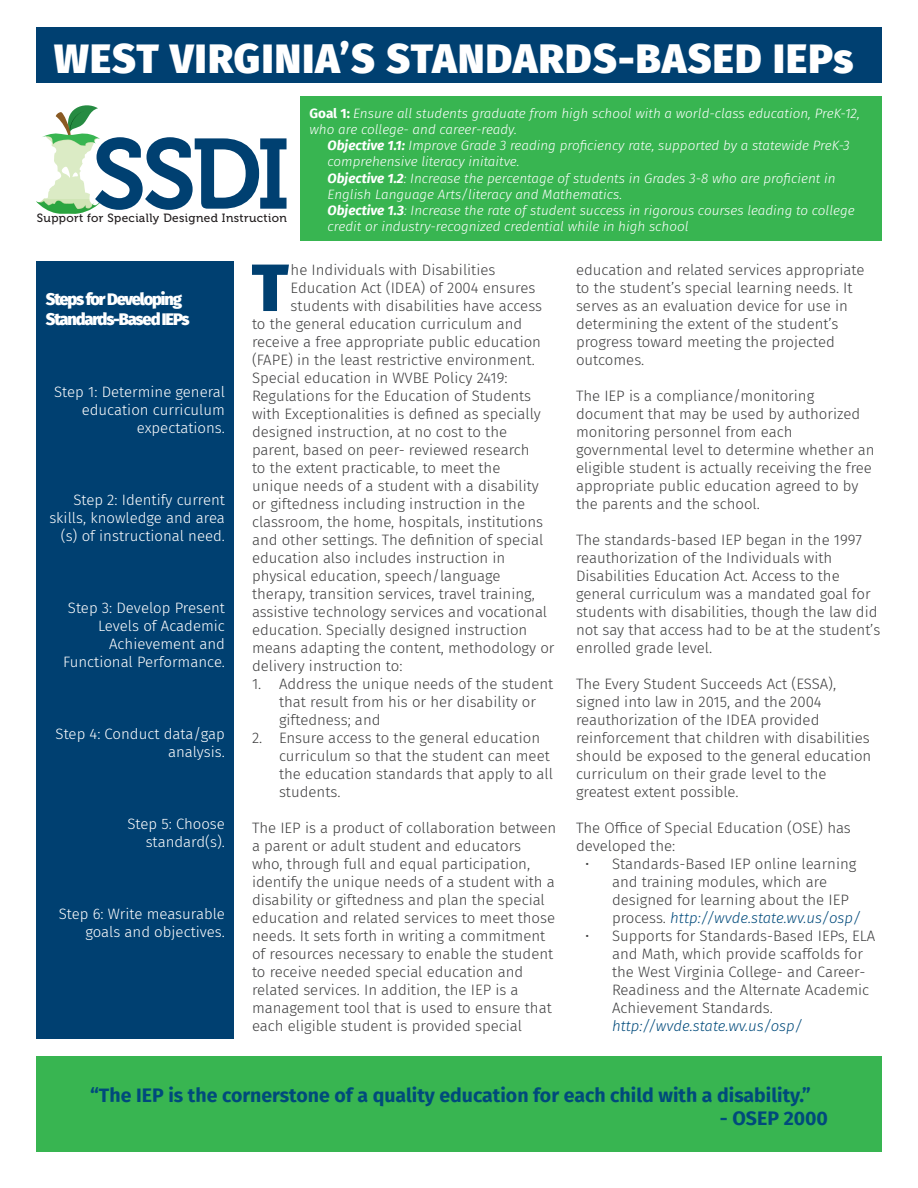
<style>
.page{position:relative;width:918px;height:1188px;background:#fff}
.page>*{position:absolute;margin:0;border:0;box-sizing:border-box;transform-origin:0 0}
.t1{font:99px "Museo 700";color:#004071}
.t2{font:900 66.75px "Fira Sans";color:#004071}
.t3{font:900 40.5px "Fira Sans";letter-spacing:.03em;color:#fff}
.t4{font:700 19.5px "Fira Sans";color:#004a7b}
.t5{font:900 16.5px/19.8px "Fira Sans";letter-spacing:-.07em;color:#fff}
.t6{font:300 15px/18px "Fira Sans";color:#3e3e3f}
.t7{font:300 15px/18px "Fira Sans";color:#fff;text-align:right}
.t8{font:italic 300 13.5px/16.2px "Fira Sans";color:#fff}
.t9{font:11.85px "Museo 500";letter-spacing:.03em;color:#231f20}
.s1{font-weight:700;font-style:normal}
.s2{font-weight:700}
.s3{font-style:italic;color:#004a7b}
</style>
<div class="page">
<svg style="left:37px;top:105px;width:66px;height:109px"></svg>
<div style="left:301px;top:96px;width:581px;height:144px;background:#38b551"></div>
<div style="left:36px;top:27px;width:846px;height:55px;background:#004071"></div>
<div style="left:36px;top:1057px;width:846px;height:95px;background:#38b551"></div>
<div style="left:37px;top:261px;width:197px;height:778px;background:#004071"></div>
<p class="t3" style="left:54px;top:22px;width:801px">WEST VIRGINIA’S STANDARDS-BASED IEPs</p>
<p class="t1" style="left:92px;top:119px;width:200px">SSDI</p>
<p class="t9" style="left:37px;top:212px;width:252px">Support for Specially Designed Instruction</p>
<p class="t8" style="left:310px;top:105px;width:552px"><span class="s1">Goal 1:</span> Ensure all students graduate from high school with a world-class education, PreK-12, who are college- and career-ready.</p>
<p class="t8" style="left:328px;top:137px;width:524px"><span class="s2">Objective 1.1:</span> Improve Grade 3 reading proficiency rate, supported by a statewide PreK-3 comprehensive literacy initaitve.</p>
<p class="t8" style="left:328px;top:170px;width:510px"><span class="s2">Objective 1.2</span>: Increase the percentage of students in Grades 3-8 who are proficient in<br>English Language Arts/literacy and Mathematics.</p>
<p class="t8" style="left:328px;top:202px;width:529px"><span class="s2">Objective 1.3</span>: Increase the rate of student success in rigorous courses leading to college credit or industry-recognized credential while in high school</p>
<p class="t5" style="left:46px;top:288px;width:145px">Steps for Developing<br>Standards-Based IEPs</p>
<p class="t7" style="left:54px;top:383px;width:172px">Step 1: Determine general education curriculum expectations.</p>
<p class="t7" style="left:49px;top:491px;width:177px">Step 2: Identify current skills, knowledge and area (s) of instructional need.</p>
<p class="t7" style="left:63px;top:599px;width:163px">Step 3: Develop Present<br>Levels of Academic<br>Achievement and<br>Functional Performance.</p>
<p class="t7" style="left:56px;top:725px;width:171px">Step 4: Conduct data/gap analysis.</p>
<p class="t7" style="left:127px;top:815px;width:99px">Step 5: Choose standard(s).</p>
<p class="t7" style="left:59px;top:905px;width:168px">Step 6: Write measurable goals and objectives.</p>
<p class="t2" style="left:252px;top:228px;width:38px">T</p>
<p class="t6" style="left:291px;top:261px;width:206px">he Individuals with Disabilities</p>
<p class="t6" style="left:291px;top:279px;width:246px">Education Act (IDEA) of 2004 ensures</p>
<p class="t6" style="left:291px;top:297px;width:253px">students with disabilities have access</p>
<p class="t6" style="left:252px;top:315px;width:272px">to the general education curriculum and</p>
<p class="t6" style="left:252px;top:333px;width:291px">receive a free appropriate public education</p>
<p class="t6" style="left:252px;top:351px;width:284px">(FAPE) in the least restrictive environment.</p>
<p class="t6" style="left:252px;top:369px;width:257px">Special education in WVBE Policy 2419:</p>
<p class="t6" style="left:252px;top:387px;width:281px">Regulations for the Education of Students</p>
<p class="t6" style="left:252px;top:405px;width:290px">with Exceptionalities is defined as specially</p>
<p class="t6" style="left:252px;top:423px;width:257px">designed instruction, at no cost to the</p>
<p class="t6" style="left:252px;top:441px;width:279px">parent, based on peer- reviewed research</p>
<p class="t6" style="left:252px;top:459px;width:250px">to the extent practicable, to meet the</p>
<p class="t6" style="left:252px;top:477px;width:288px">unique needs of a student with a disability</p>
<p class="t6" style="left:252px;top:495px;width:275px">or giftedness including instruction in the</p>
<p class="t6" style="left:252px;top:513px;width:293px">classroom, the home, hospitals, institutions</p>
<p class="t6" style="left:252px;top:531px;width:293px">and other settings. The definition of special</p>
<p class="t6" style="left:252px;top:549px;width:255px">education also includes instruction in</p>
<p class="t6" style="left:252px;top:567px;width:250px">physical education, speech/language</p>
<p class="t6" style="left:252px;top:585px;width:284px">therapy, transition services, travel training,</p>
<p class="t6" style="left:252px;top:603px;width:297px">assistive technology services and vocational</p>
<p class="t6" style="left:252px;top:621px;width:277px">education. Specially designed instruction</p>
<p class="t6" style="left:252px;top:639px;width:304px">means adapting the content, methodology or</p>
<p class="t6" style="left:252px;top:657px;width:152px">delivery instruction to:</p>
<p class="t6" style="left:279px;top:675px;width:276px;text-indent:-27px">1. Address the unique needs of the student that result from his or her disability or giftedness; and</p>
<p class="t6" style="left:279px;top:729px;width:275px;text-indent:-27px">2. Ensure access to the general education curriculum so that the student can meet the education standards that apply to all students.</p>
<p class="t6" style="left:252px;top:819px;width:306px">The IEP is a product of collaboration between a parent or adult student and educators<br>who, through full and equal participation, identify the unique needs of a student with a disability or giftedness and plan the special education and related services to meet those needs. It sets forth in writing a commitment of resources necessary to enable the student to receive needed special education and related services. In addition, the IEP is a management tool that is used to ensure that each eligible student is provided special</p>
<p class="t6" style="left:576px;top:261px;width:290px">education and related services appropriate to the student’s special learning needs. It serves as an evaluation device for use in determining the extent of the student’s progress toward meeting the projected outcomes.</p>
<p class="t6" style="left:576px;top:387px;width:300px">The IEP is a compliance/monitoring document that may be used by authorized monitoring personnel from each governmental level to determine whether an eligible student is actually receiving the free appropriate public education agreed to by the parents and the school.</p>
<p class="t6" style="left:576px;top:531px;width:306px">The standards-based IEP began in the 1997 reauthorization of the Individuals with Disabilities Education Act. Access to the general curriculum was a mandated goal for students with disabilities, though the law did not say that access had to be at the student’s enrolled grade level.</p>
<p class="t6" style="left:576px;top:675px;width:297px">The Every Student Succeeds Act (ESSA), signed into law in 2015, and the 2004 reauthorization of the IDEA provided reinforcement that children with disabilities should be exposed to the general education curriculum on their grade level to the greatest extent possible.</p>
<p class="t6" style="left:576px;top:819px;width:276px">The Office of Special Education (OSE) has developed the:</p>
<p class="t6" style="left:612px;top:855px;width:250px;text-indent:-27px">• Standards-Based IEP online learning and training modules, which are designed for learning about the IEP process. <span class="s3">http://wvde.state.wv.us/osp/</span></p>
<p class="t6" style="left:612px;top:927px;width:265px;text-indent:-27px">• Supports for Standards-Based IEPs, ELA and Math, which provide scaffolds for the West Virginia College- and Career-Readiness and the Alternate Academic Achievement Standards. <span class="s3">http://wvde.state.wv.us/osp/</span></p>
<p class="t4" style="left:90px;top:1078px;width:722px">“The IEP is the cornerstone of a quality education for each child with a disability.”</p>
<p class="t4" style="left:720px;top:1102px;width:110px">- OSEP 2000</p>
</div>
